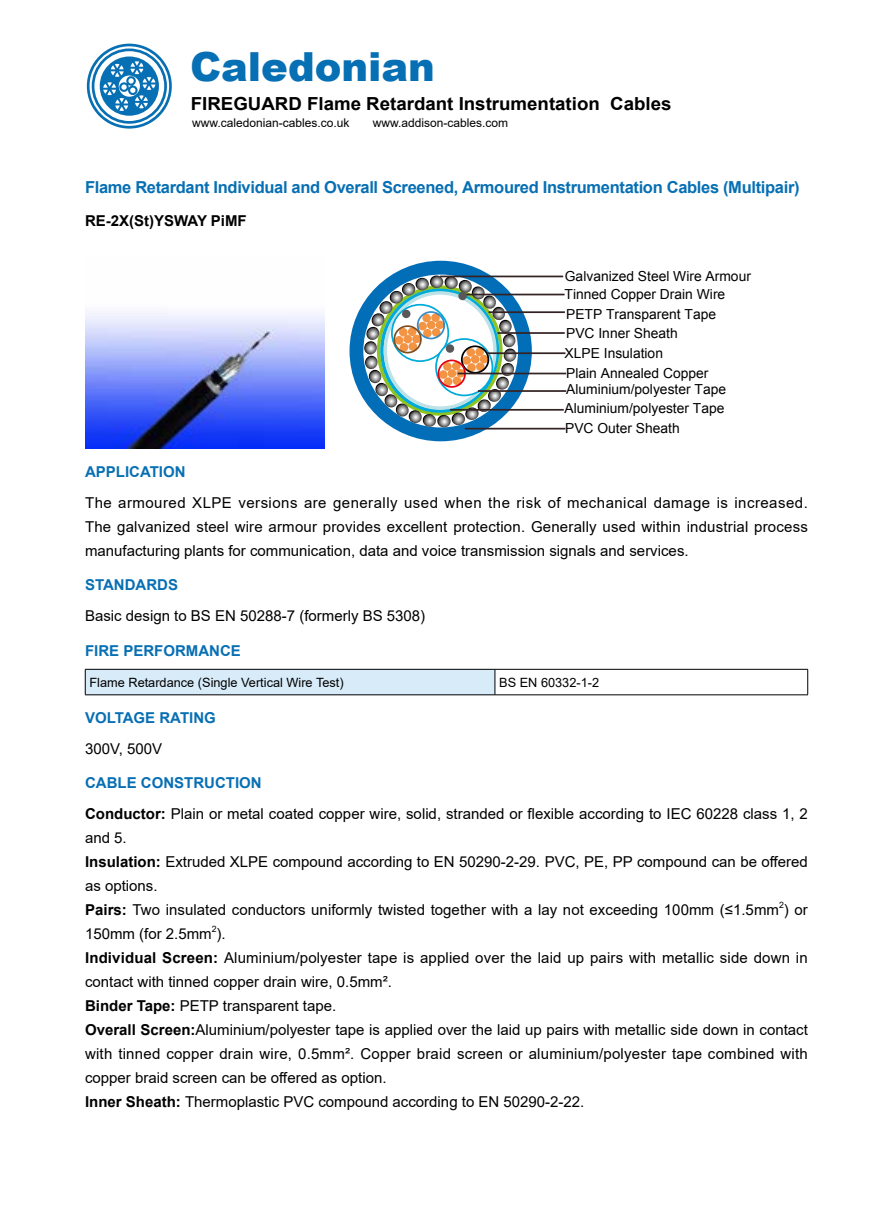
<style>
.page{position:relative;width:893px;height:1212px;background:#fff}
.page>*{position:absolute;margin:0;border:0;box-sizing:border-box;transform-origin:0 0}
.t1{font:900 40.05px "Arial";color:#076fb3}
.t2{font:700 18px "Arial";color:#000;scale:1.04 1}
.t3{font:700 16.5px "Arial";letter-spacing:-.02em;color:#076fb3}
.t4{font:15px/24px "Arial";color:#000}
.t5{font:700 15px "Arial";color:#076fb3}
.t6{font:700 15px "Arial";color:#000}
.t7{font:13.8px "Arial";color:#000}
.t8{font:12.75px "Arial";color:#000}
.t9{font:12px "Arial";color:#000}
.t10{font:8.7px "Arial";color:#000}
.s1{font-weight:700;color:#076fb3}
.s2{font-weight:700}
</style>
<div class="page">
<svg style="left:87px;top:44px;width:85px;height:85px"></svg>
<img style="left:85px;top:313px;width:240px;height:135px">
<div style="left:349px;top:261px;width:183px;height:180px;border:14px solid #036eb8;border-radius:50%"></div>
<hr style="left:465px;top:428px;width:100px;height:1px;background:#342325">
<svg style="left:364px;top:275px;width:152px;height:153px"></svg>
<hr style="left:489px;top:311px;width:76px;height:2px;background:#342325">
<hr style="left:440px;top:276px;width:123px;height:1px;background:#342325">
<hr style="left:487px;top:352px;width:78px;height:2px;background:#342325">
<hr style="left:458px;top:373px;width:108px;height:1px;background:#342325">
<hr style="left:478px;top:390px;width:88px;height:2px;background:#342325">
<hr style="left:463px;top:294px;width:102px;height:1px;background:#342325">
<div style="left:459px;top:293px;width:7px;height:6px;background:#595757;border-radius:50%"></div>
<div style="left:458px;top:292px;width:9px;height:8px;border:2px solid #595757;border-radius:50%"></div>
<div style="left:447px;top:345px;width:6px;height:7px;background:#595757;border-radius:50%"></div>
<div style="left:446px;top:344px;width:8px;height:9px;border:2px solid #595757;border-radius:50%"></div>
<div style="left:403px;top:311px;width:7px;height:6px;background:#595757;border-radius:50%"></div>
<div style="left:402px;top:310px;width:8px;height:8px;border:2px solid #595757;border-radius:50%"></div>
<hr style="left:497px;top:332px;width:68px;height:2px;background:#342325">
<hr style="left:450px;top:409px;width:114px;height:2px;background:#342325">
<div style="left:85px;top:669px;width:410px;height:26px;background:#d8ebf9"></div>
<hr style="left:85px;top:669px;width:410px;height:1px;background:#000">
<svg style="left:85px;top:669px;width:1px;height:25px"></svg>
<hr style="left:85px;top:694px;width:410px;height:1px;background:#000">
<hr style="left:495px;top:669px;width:313px;height:1px;background:#000">
<svg style="left:495px;top:669px;width:1px;height:25px"></svg>
<svg style="left:807px;top:669px;width:1px;height:25px"></svg>
<hr style="left:495px;top:694px;width:313px;height:1px;background:#000">
<h1 class="t1" style="left:190px;top:37px;width:247px">Caledonian</h1>
<p class="t2" style="left:191px;top:91px;width:464px">FIREGUARD Flame Retardant Instrumentation Cables</p>
<p class="t9" style="left:192px;top:115px;width:159px">www.caledonian-cables.co.uk</p>
<p class="t9" style="left:373px;top:115px;width:137px">www.addison-cables.com</p>
<p class="t3" style="left:85px;top:175px;width:716px">Flame Retardant Individual and Overall Screened, Armoured Instrumentation Cables (Multipair)</p>
<p class="t6" style="left:85px;top:210px;width:163px">RE-2X(st)YSWAY PiMF</p>
<p class="t7" style="left:565px;top:267px;width:188px">Galvanized Steel Wire Armour</p>
<p class="t7" style="left:565px;top:285px;width:162px">Tinned Copper Drain Wire</p>
<p class="t7" style="left:566px;top:324px;width:113px">PVC Inner Sheath</p>
<p class="t7" style="left:566px;top:305px;width:151px">PETP Transparent Tape</p>
<p class="t7" style="left:565px;top:344px;width:100px">XLPE Insulation</p>
<p class="t7" style="left:566px;top:364px;width:144px">Plain Annealed Copper</p>
<p class="t7" style="left:566px;top:380px;width:161px">Aluminium/polyester Tape</p>
<p class="t7" style="left:564px;top:399px;width:161px">Aluminium/polyester Tape</p>
<p class="t7" style="left:565px;top:419px;width:116px">PVC Outer Sheath</p>
<p class="t5" style="left:85px;top:461px;width:102px">APPLICATION</p>
<p class="t4" style="left:85px;top:490px;width:724px;text-align:justify">The armoured XLPE versions are generally used when the risk of mechanical damage is increased.<br>The galvanized steel wire armour provides excellent protection. Generally used within industrial process manufacturing plants for communication, data and voice transmission signals and services.</p>
<p class="t5" style="left:85px;top:575px;width:95px">STANDARDS</p>
<p class="t4" style="left:85px;top:604px;width:342px">Basic design to BS EN 50288-7 (formerly BS 5308)</p>
<p class="t5" style="left:85px;top:640px;width:157px">FIRE PERFORMANCE</p>
<p class="t8" style="left:90px;top:673px;width:256px">Flame Retardance (Single Vertical Wire Test)</p>
<p class="t8" style="left:499px;top:673px;width:101px">BS EN 60332-1-2</p>
<p class="t5" style="left:85px;top:707px;width:132px">VOLTAGE RATING</p>
<p class="t4" style="left:85px;top:736px;width:79px">300V, 500V</p>
<p class="t4" style="left:85px;top:767px;width:724px;line-height:30.8px"><span class="s1">CABLE CONSTRUCTION<br></span><span class="s2">Conductor:</span> Plain or metal coated copper wire, solid, stranded or flexible according to IEC 60228 class 1, 2</p>
<p class="t4" style="left:85px;top:826px;width:724px">and 5.<br><span class="s2">Insulation:</span> Extruded XLPE compound according to EN 50290-2-29. PVC, PE, PP compound can be offered as options.<br><span class="s2">Pairs:</span> Two insulated conductors uniformly twisted together with a lay not exceeding 100mm (≤1.5mm ) or</p>
<p class="t10" style="left:779px;top:899px;width:6px">2</p>
<p class="t10" style="left:212px;top:923px;width:6px">2</p>
<p class="t4" style="left:85px;top:946px;width:724px"><span class="s2">Individual Screen:</span> Aluminium/polyester tape is applied over the laid up pairs with metallic side down in contact with tinned copper drain wire, 0.5mm².<br><span class="s2">Binder Tape:</span> PETP transparent tape.<br><span class="s2">Overall Screen:</span>Aluminium/polyester tape is applied over the laid up pairs with metallic side down in contact with tinned copper drain wire, 0.5mm². Copper braid screen or aluminium/polyester tape combined with copper braid screen can be offered as option.<br><span class="s2">Inner Sheath:</span> Thermoplastic PVC compound according to EN 50290-2-22.</p>
<p class="t4" style="left:85px;top:922px;width:142px">150mm (for 2.5mm ).</p>
</div>
